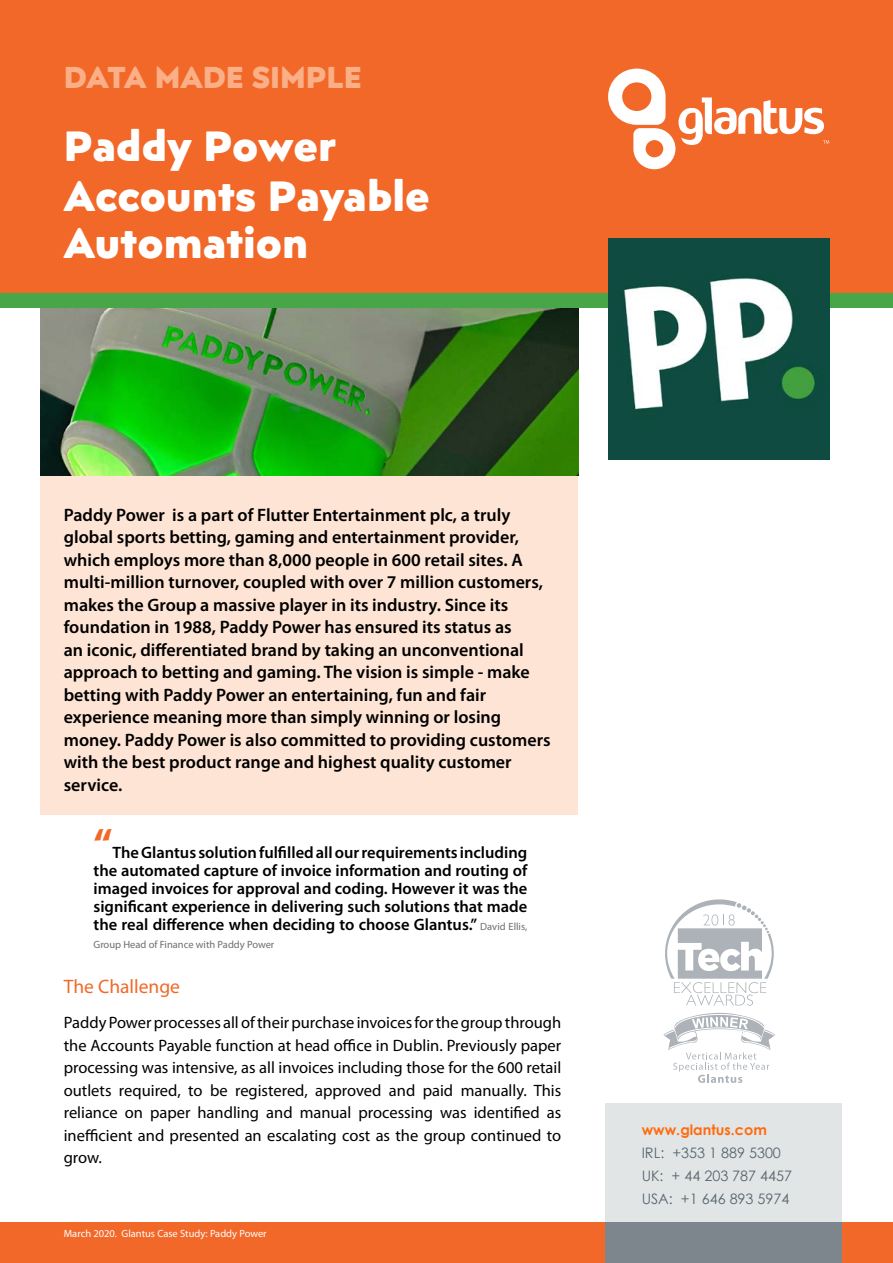
<style>
.page{position:relative;width:893px;height:1263px;background:#fff}
.page>*{position:absolute;margin:0;border:0;box-sizing:border-box;transform-origin:0 0}
.t1{font:900 42px/50.1px "Posterama Text";color:#fff}
.t2{font:700 42px "Myriad Pro";color:#f26829}
.t3{font:900 30px "Posterama Text";color:#faaf86}
.t4{font:19.5px "Myriad Pro";color:#f26829}
.t5{font:600 18px/22.5px "Myriad Pro";color:#000}
.t6{font:16.5px/22.5px "Myriad Pro";color:#000;text-align:justify}
.t7{font:600 16.5px/18px "Myriad Pro";color:#000;text-align:justify}
.t8{font:14.4px/23.1px "Century Gothic";color:#596670}
.t9{font:700 14.4px "Century Gothic";color:#ff6c11}
.t10{font:10.5px "Myriad Pro";color:#fff}
.t11{font:10.5px "Myriad Pro";color:#6d6e71}
.s1{font-weight:400;font-size:10.5px;color:#6d6e71}
</style>
<div class="page">
<div style="left:40px;top:307px;width:538px;height:507px;background:#fee4d4"></div>
<img style="left:40px;top:308px;width:538px;height:167px">
<div style="left:0;top:289px;width:893px;height:19px;background:#47a647"></div>
<div style="left:0;top:0;width:893px;height:293px;background:#f26829"></div>
<div style="left:0;top:1222px;width:893px;height:41px;background:#f26829"></div>
<div style="left:605px;top:1103px;width:236px;height:160px;background:#e2e5e6"></div>
<svg style="left:608px;top:69px;width:221px;height:100px"></svg>
<svg style="left:665px;top:899px;width:109px;height:107px"></svg>
<svg style="left:663px;top:1013px;width:112px;height:70px"></svg>
<div style="left:605px;top:1222px;width:236px;height:41px;background:#7e868d"></div>
<img style="left:608px;top:239px;width:221px;height:221px">
<h2 class="t3" style="left:64px;top:56px;width:299px">DATA MADE SIMPLE</h2>
<h1 class="t1" style="left:64px;top:120px;width:368px">Paddy Power<br>Accounts Payable</h1>
<h1 class="t1" style="left:64px;top:217px;width:246px">Automation</h1>
<p class="t5" style="left:64px;top:503px;width:488px">Paddy Power is a part of Flutter Entertainment plc, a truly global sports betting, gaming and entertainment provider, which employs more than 8,000 people in 600 retail sites. A multi-million turnover, coupled with over 7 million customers, makes the Group a massive player in its industry. Since its foundation in 1988, Paddy Power has ensured its status as<br>an iconic, differentiated brand by taking an unconventional approach to betting and gaming. The vision is simple - make betting with Paddy Power an entertaining, fun and fair experience meaning more than simply winning or losing money. Paddy Power is also committed to providing customers with the best product range and highest quality customer service.</p>
<h1 class="t2" style="left:94px;top:816px;width:21px">“</h1>
<p class="t7" style="left:94px;top:842px;width:435px;text-indent:19px">The Glantus solution fulfilled all our requirements including the automated capture of invoice information and routing of imaged invoices for approval and coding. However it was the significant experience in delivering such solutions that made the real difference when deciding to choose Glantus.” <span class="s1">David Ellis,</span></p>
<p class="t11" style="left:94px;top:937px;width:182px">Group Head of Finance with Paddy Power</p>
<p class="t4" style="left:64px;top:974px;width:118px">The Challenge</p>
<p class="t6" style="left:64px;top:1011px;width:499px">Paddy Power processes all of their purchase invoices for the group through the Accounts Payable function at head office in Dublin. Previously paper processing was intensive, as all invoices including those for the 600 retail outlets required, to be registered, approved and paid manually. This reliance on paper handling and manual processing was identified as inefficient and presented an escalating cost as the group continued to grow.</p>
<p class="t10" style="left:64px;top:1227px;width:204px">March 2020. Glantus Case Study: Paddy Power</p>
<p class="t9" style="left:642px;top:1118px;width:127px">www.glantus.com</p>
<p class="t8" style="left:642px;top:1141px;width:152px">IRL: +353 1 889 5300<br>UK: + 44 203 787 4457<br>USA: +1 646 893 5974</p>
</div>
